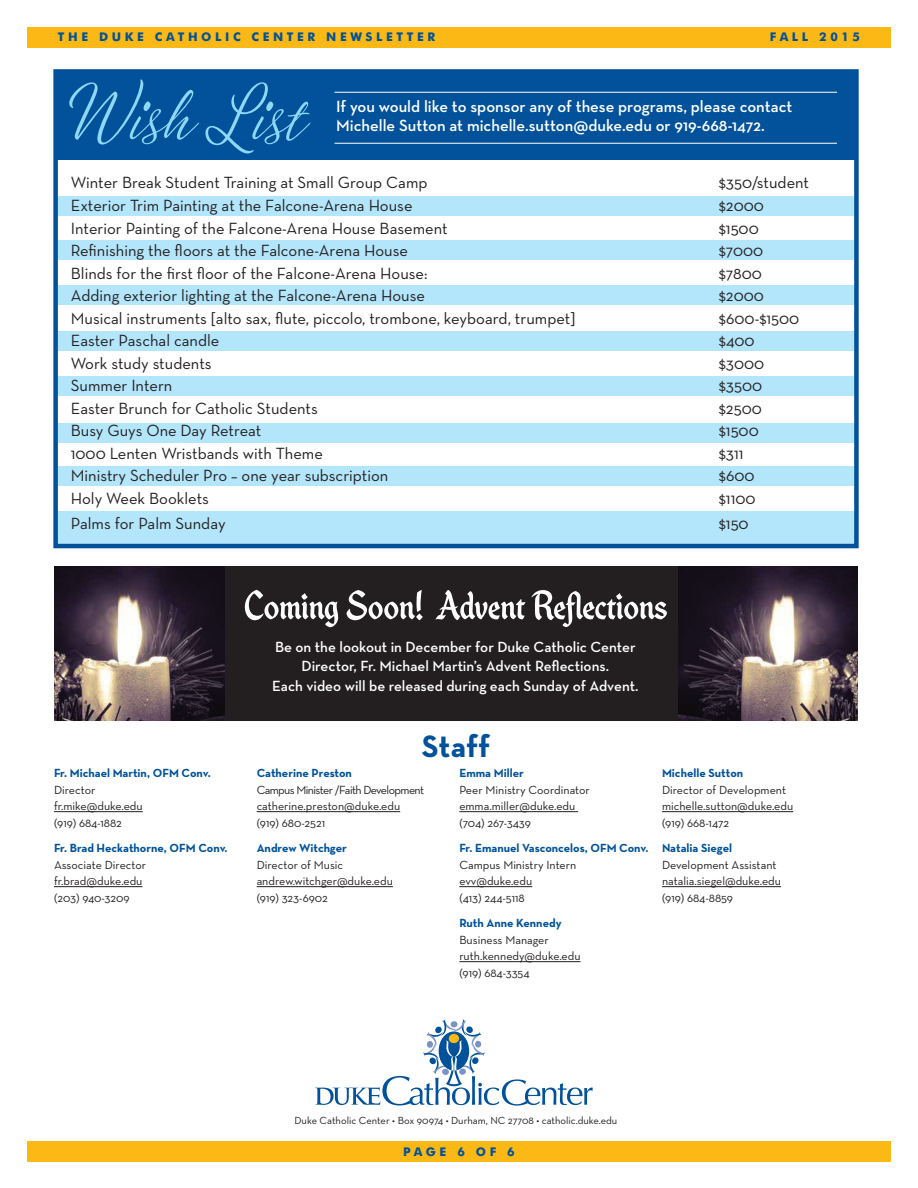
<style>
.page{position:relative;width:918px;height:1188px;background:#fff}
.page>*{position:absolute;margin:0;border:0;box-sizing:border-box;transform-origin:0 0}
.t1{font:100.5px "House Holiday PS Script";color:#8dd7f7}
.t2{font:54px "House Holiday PS Gothic";letter-spacing:-.005em;color:#fff}
.t3{font:700 31.5px "Neutra Text";letter-spacing:-.005em;color:#01529a}
.t4{font:16.5px "Neutra Text";color:#231f20}
.t5{font:600 16.5px/19.5px "Neutra Text";color:#fff}
.t6{font:600 15px/19.5px "Neutra Text";color:#fff;text-align:center}
.t7{font:12px/16.5px "Neutra Text";color:#231f20}
.t8{font:700 12px "Neutra Text";color:#01529a}
.t9{font:12px/16.5px "Neutra Text";letter-spacing:-.035em;color:#231f20}
.t10{font:700 12px "Futura BT";letter-spacing:.3em;color:#01529a}
.t11{font:10.5px "Neutra Text";color:#231f20}
</style>
<div class="page">
<div style="left:56px;top:196px;width:802px;height:20px;background:#b3e6fa"></div>
<div style="left:56px;top:240px;width:802px;height:19px;background:#b3e6fa"></div>
<div style="left:56px;top:285px;width:800px;height:19px;background:#b3e6fa"></div>
<div style="left:56px;top:332px;width:800px;height:19px;background:#b3e6fa"></div>
<div style="left:56px;top:377px;width:800px;height:19px;background:#b3e6fa"></div>
<div style="left:56px;top:423px;width:800px;height:19px;background:#b3e6fa"></div>
<div style="left:56px;top:467px;width:800px;height:19px;background:#b3e6fa"></div>
<div style="left:56px;top:512px;width:802px;height:33px;background:#b3e6fa"></div>
<div style="left:27px;top:27px;width:864px;height:21px;background:#fcb814"></div>
<div style="left:27px;top:1141px;width:864px;height:21px;background:#fcb814"></div>
<hr style="left:54px;top:811px;width:89px;height:1px;background:#231f20">
<hr style="left:54px;top:886px;width:88px;height:1px;background:#231f20">
<hr style="left:257px;top:811px;width:143px;height:1px;background:#231f20">
<hr style="left:257px;top:886px;width:136px;height:1px;background:#231f20">
<hr style="left:459px;top:811px;width:119px;height:1px;background:#231f20">
<hr style="left:459px;top:886px;width:73px;height:1px;background:#231f20">
<hr style="left:459px;top:961px;width:122px;height:1px;background:#231f20">
<hr style="left:662px;top:811px;width:131px;height:1px;background:#231f20">
<hr style="left:662px;top:886px;width:119px;height:1px;background:#231f20">
<svg style="left:315px;top:1019px;width:278px;height:87px"></svg>
<div style="left:56px;top:71px;width:802px;height:89px;background:#01529a"></div>
<hr style="left:334px;top:92px;width:503px;height:1px;background:#fff">
<hr style="left:334px;top:143px;width:503px;height:1px;background:#fff">
<div style="left:54px;top:566px;width:804px;height:154px;background:#231f20"></div>
<img style="left:54px;top:566px;width:170px;height:154px">
<img style="left:678px;top:566px;width:180px;height:154px">
<div style="left:53px;top:69px;width:806px;height:479px;border:4px solid #01529a"></div>
<p class="t10" style="left:58px;top:30px;width:379px">THE DUKE CATHOLIC CENTER NEWSLETTER</p>
<p class="t10" style="left:770px;top:30px;width:92px">FALL 2015</p>
<h1 class="t1" style="left:71px;top:70px;width:240px">Wish List</h1>
<p class="t5" style="left:336px;top:96px;width:458px">If you would like to sponsor any of these programs, please contact<br>Michelle Sutton at michelle.sutton@duke.edu or 919-668-1472.</p>
<p class="t4" style="left:71px;top:173px;width:358px">Winter Break Student Training at Small Group Camp</p>
<p class="t4" style="left:719px;top:173px;width:92px">$350/student</p>
<p class="t4" style="left:71px;top:195px;width:343px">Exterior Trim Painting at the Falcone-Arena House</p>
<p class="t4" style="left:719px;top:195px;width:47px">$2000</p>
<p class="t4" style="left:71px;top:218px;width:378px">Interior Painting of the Falcone-Arena House Basement</p>
<p class="t4" style="left:719px;top:218px;width:41px">$1500</p>
<p class="t4" style="left:71px;top:240px;width:339px">Refinishing the floors at the Falcone-Arena House</p>
<p class="t4" style="left:719px;top:240px;width:46px">$7000</p>
<p class="t4" style="left:71px;top:263px;width:358px">Blinds for the first floor of the Falcone-Arena House:</p>
<p class="t4" style="left:719px;top:263px;width:45px">$7800</p>
<p class="t4" style="left:71px;top:285px;width:356px">Adding exterior lighting at the Falcone-Arena House</p>
<p class="t4" style="left:719px;top:285px;width:47px">$2000</p>
<p class="t4" style="left:71px;top:308px;width:506px">Musical instruments [alto sax, flute, piccolo, trombone, keyboard, trumpet]</p>
<p class="t4" style="left:719px;top:308px;width:82px">$600-$1500</p>
<p class="t4" style="left:71px;top:330px;width:150px">Easter Paschal candle</p>
<p class="t4" style="left:719px;top:330px;width:37px">$400</p>
<p class="t4" style="left:71px;top:353px;width:142px">Work study students</p>
<p class="t4" style="left:719px;top:353px;width:47px">$3000</p>
<p class="t4" style="left:71px;top:375px;width:103px">Summer Intern</p>
<p class="t4" style="left:719px;top:375px;width:45px">$3500</p>
<p class="t4" style="left:71px;top:398px;width:249px">Easter Brunch for Catholic Students</p>
<p class="t4" style="left:719px;top:398px;width:44px">$2500</p>
<p class="t4" style="left:71px;top:420px;width:192px">Busy Guys One Day Retreat</p>
<p class="t4" style="left:719px;top:420px;width:41px">$1500</p>
<p class="t4" style="left:71px;top:443px;width:254px">1000 Lenten Wristbands with Theme</p>
<p class="t4" style="left:719px;top:443px;width:26px">$311</p>
<p class="t4" style="left:71px;top:465px;width:319px">Ministry Scheduler Pro – one year subscription</p>
<p class="t4" style="left:719px;top:465px;width:37px">$600</p>
<p class="t4" style="left:71px;top:488px;width:140px">Holy Week Booklets</p>
<p class="t4" style="left:719px;top:488px;width:38px">$1100</p>
<p class="t4" style="left:71px;top:513px;width:156px">Palms for Palm Sunday</p>
<p class="t4" style="left:719px;top:513px;width:31px">$150</p>
<h2 class="t2" style="left:244px;top:580px;width:425px">Coming Soon! Advent Reflections</h2>
<p class="t6" style="left:272px;top:636px;width:368px">Be on the lookout in December for Duke Catholic Center<br>Director, Fr. Michael Martin’s Advent Reflections.<br>Each video will be released during each Sunday of Advent.</p>
<p class="t8" style="left:54px;top:765px;width:158px">Fr. Michael Martin, OFM Conv.</p>
<p class="t7" style="left:54px;top:781px;width:90px">Director fr.mike@duke.edu (919) 684-1882</p>
<p class="t8" style="left:54px;top:840px;width:175px">Fr. Brad Heckathorne, OFM Conv.</p>
<p class="t7" style="left:54px;top:856px;width:94px">Associate Director fr.brad@duke.edu (203) 940-3209</p>
<h3 class="t3" style="left:422px;top:726px;width:70px">Staff</h3>
<p class="t8" style="left:257px;top:765px;width:97px">Catherine Preston</p>
<p class="t9" style="left:257px;top:781px;width:169px">Campus Minister /Faith Development catherine.preston@duke.edu (919) 680-2521</p>
<p class="t8" style="left:257px;top:840px;width:92px">Andrew Witchger</p>
<p class="t7" style="left:257px;top:856px;width:138px">Director of Music andrew.witchger@duke.edu (919) 323-6902</p>
<p class="t8" style="left:459px;top:765px;width:66px">Emma Miller</p>
<p class="t7" style="left:459px;top:781px;width:132px">Peer Ministry Coordinator emma.miller@duke.edu (704) 267-3439</p>
<p class="t8" style="left:459px;top:840px;width:191px">Fr. Emanuel Vasconcelos, OFM Conv.</p>
<p class="t7" style="left:459px;top:856px;width:118px">Campus Ministry Intern evv@duke.edu<br>(413) 244-5118</p>
<p class="t8" style="left:459px;top:915px;width:104px">Ruth Anne Kennedy</p>
<p class="t7" style="left:459px;top:931px;width:123px">Business Manager ruth.kennedy@duke.edu (919) 684-3354</p>
<p class="t8" style="left:662px;top:765px;width:83px">Michelle Sutton</p>
<p class="t7" style="left:662px;top:781px;width:133px">Director of Development michelle.sutton@duke.edu (919) 668-1472</p>
<p class="t8" style="left:662px;top:840px;width:72px">Natalia Siegel</p>
<p class="t7" style="left:662px;top:856px;width:120px">Development Assistant natalia.siegel@duke.edu (919) 684-8859</p>
<p class="t11" style="left:295px;top:1114px;width:324px">Duke Catholic Center • Box 90974 • Durham, NC 27708 • catholic.duke.edu</p>
<p class="t10" style="left:403px;top:1144px;width:113px">PAGE 6 OF 6</p>
</div>
